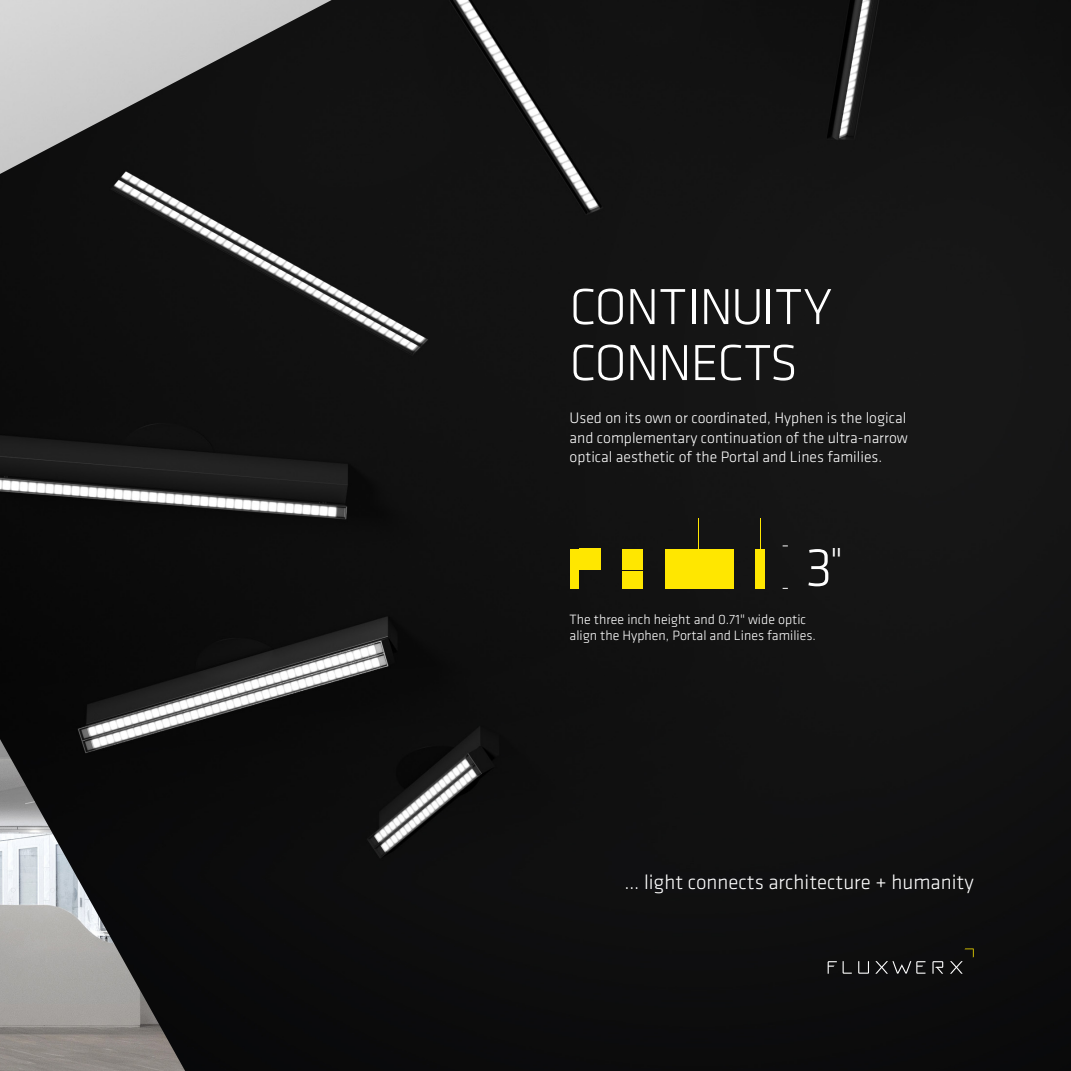
<style>
.page{position:relative;width:1071px;height:1071px;background:#fff}
.page>*{position:absolute;margin:0;border:0;box-sizing:border-box;transform-origin:0 0}
.H2_-_white{font:300 52.5px/56px "Klavika";letter-spacing:-.02em;color:#fff}
.Measurements{font:300 35px "Klavika";color:#fff}
.t1{font:300 21px "Klavika";color:#fff}
.Body_copy_-_folding{font:300 15.75px/19.2px "Klavika";color:#fff;text-align:justify}
.Measurements-2{font:300 14px/16.8px "Klavika";color:#fff}
.s1{font-size:56px}
</style>
<div class="page">
<img style="left:0;top:0;width:1071px;height:1071px">
<hr style="left:698px;top:518px;width:1px;height:31px;background:#ffe700">
<hr style="left:760px;top:518px;width:1px;height:31px;background:#ffe700">
<div style="left:756px;top:549px;width:9px;height:40px;background:#ffe700"></div>
<div style="left:665px;top:549px;width:68px;height:40px;background:#ffe700"></div>
<div style="left:580px;top:549px;width:21px;height:21px;background:#ffe700"></div>
<div style="left:571px;top:549px;width:8px;height:40px;background:#ffe700"></div>
<div style="left:622px;top:549px;width:21px;height:21px;background:#ffe700"></div>
<div style="left:622px;top:571px;width:21px;height:18px;background:#ffe700"></div>
<svg style="left:828px;top:961px;width:9px;height:13px"></svg>
<svg style="left:843px;top:961px;width:9px;height:13px"></svg>
<svg style="left:858px;top:961px;width:11px;height:13px"></svg>
<svg style="left:932px;top:961px;width:11px;height:13px"></svg>
<svg style="left:875px;top:961px;width:50px;height:13px"></svg>
<svg style="left:950px;top:949px;width:24px;height:25px"></svg>
<p class="H2_-_white" style="left:570px;top:280px;width:264px">CONTINUITY<br>CONNECTS</p>
<p class="Body_copy_-_folding" style="left:570px;top:409px;width:340px">Used on its own or coordinated, Hyphen is the logical and complementary continuation of the ultra-narrow optical aesthetic of the Portal and Lines families.</p>
<p class="Measurements" style="left:805px;top:541px;width:39px"><span class="s1">3</span>''</p>
<p class="Measurements-2" style="left:570px;top:611px;width:248px">The three inch height and 0.71" wide optic align the Hyphen, Portal and Lines families.</p>
<p class="t1" style="left:625px;top:871px;width:351px">… light connects architecture + humanity</p>
</div>
